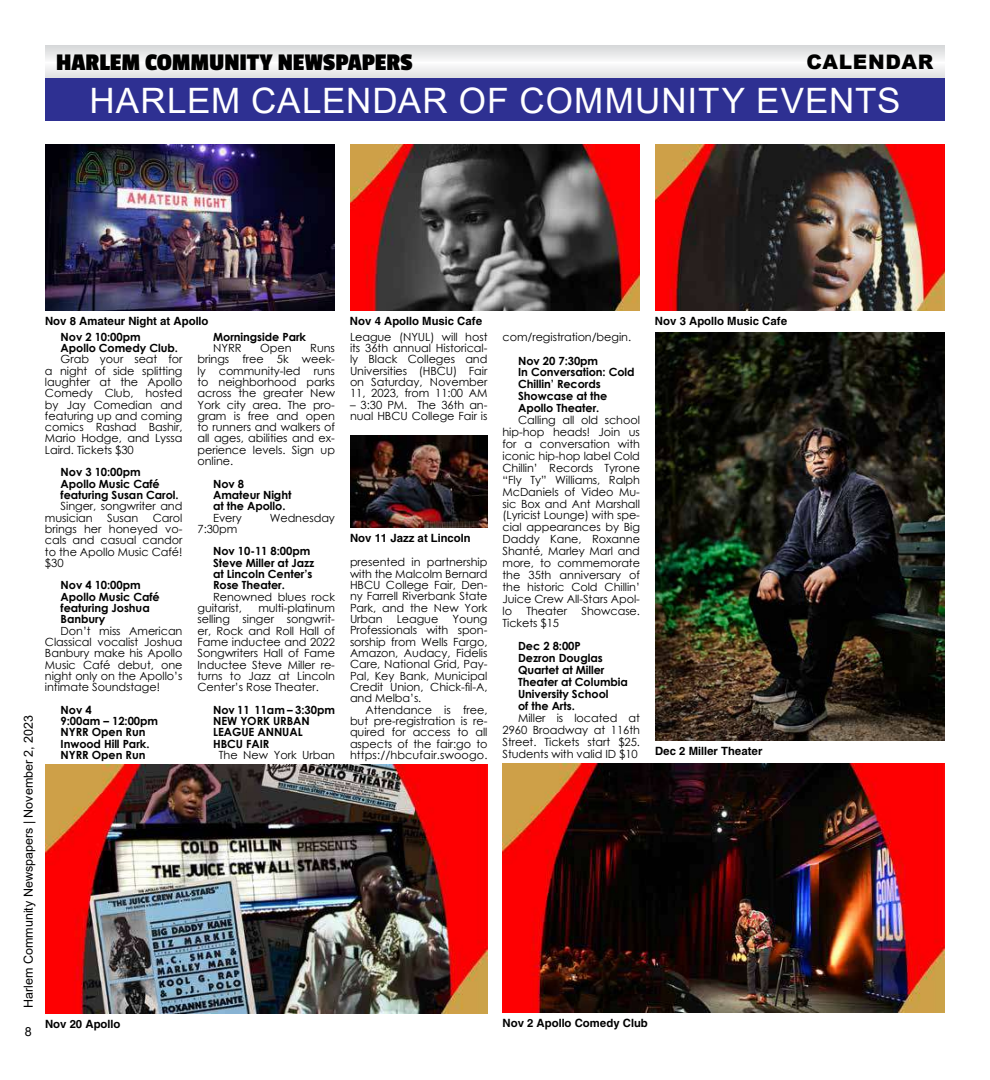
<style>
.page{position:relative;width:990px;height:1080px;background:#fff}
.page>*{position:absolute;margin:0;border:0;box-sizing:border-box;transform-origin:0 0}
.t1{font:35px "Arial";letter-spacing:.03em;color:#fff}
.t2{font:700 25px "Passion One";color:#000}
.t3{font:900 20px "Arial";letter-spacing:.04em;color:#000}
.t4{font:12.5px "Arial";color:#000}
.t5{font:11.25px/11.2px "Century Gothic";letter-spacing:-.005em;color:#000;text-align:justify}
.t6{font:700 11.25px/11.2px "Century Gothic";letter-spacing:-.005em;color:#000}
.t7{font:700 11.25px "Helios C";color:#000}
</style>
<div class="page">
<svg style="left:45px;top:45px;width:900px;height:34px"></svg>
<div style="left:45px;top:79px;width:900px;height:42px;background:#2e3092"></div>
<img style="left:350px;top:436px;width:138px;height:91px">
<img style="left:45px;top:765px;width:443px;height:249px">
<img style="left:655px;top:144px;width:290px;height:167px">
<img style="left:350px;top:144px;width:290px;height:167px">
<img style="left:45px;top:144px;width:290px;height:167px">
<img style="left:502px;top:764px;width:443px;height:249px">
<img style="left:655px;top:332px;width:290px;height:409px">
<h2 class="t2" style="left:56px;top:49px;width:358px">HARLEM COMMUNITY NEWSPAPERS</h2>
<h3 class="t3" style="left:806px;top:47px;width:128px">CALENDAR</h3>
<h1 class="t1" style="left:89px;top:76px;width:813px">HARLEM CALENDAR OF COMMUNITY EVENTS</h1>
<p class="t4" style="left:20px;top:1008px;width:294px;rotate:-90deg">Harlem Community Newspapers | November 2, 2023</p>
<p class="t4" style="left:25px;top:1023px;width:8px">8</p>
<p class="t7" style="left:45px;top:314px;width:165px">Nov 8 Amateur Night at Apollo</p>
<p class="t7" style="left:350px;top:314px;width:134px">Nov 4 Apollo Music Cafe</p>
<p class="t7" style="left:655px;top:314px;width:134px">Nov 3 Apollo Music Cafe</p>
<p class="t6" style="left:61px;top:331px;width:119px">Nov 2 10:00pm<br>Apollo Comedy Club.</p>
<p class="t5" style="left:45px;top:353px;width:139px;text-indent:16px">Grab your seat for a night of side splitting laughter at the Apollo Comedy Club, hosted by Jay Comedian and featuring up and coming comics Rashad Bashir, Mario Hodge, and Lyssa Laird. Tickets $30</p>
<p class="t6" style="left:61px;top:466px;width:120px">Nov 3 10:00pm<br>Apollo Music Café featuring Susan Carol.</p>
<p class="t5" style="left:45px;top:500px;width:139px;text-indent:16px">Singer, songwriter and musician</p>
<p class="t5" style="left:45px;top:512px;width:139px;text-indent:108px">Carol brings her honeyed vo&shy;cals and casual candor to the Apollo Music Café! $30</p>
<p class="t6" style="left:61px;top:579px;width:101px">Nov 4 10:00pm<br>Apollo Music Café featuring Joshua<br>Banbury</p>
<p class="t5" style="left:45px;top:625px;width:139px;text-indent:16px">Don’t miss American Classical vocalist Joshua Banbury make his Apollo Music Café debut, one night only on the Apollo’s intimate Soundstage!</p>
<p class="t6" style="left:61px;top:704px;width:99px">Nov 4<br>9:00am – 12:00pm<br>NYRR Open Run<br>Inwood Hill Park.<br>NYRR Open Run</p>
<p class="t5" style="left:107px;top:512px;width:33px">Susan</p>
<p class="t6" style="left:213px;top:330px;width:94px">Morningside Park</p>
<p class="t5" style="left:213px;top:342px;width:30px">NYRR</p>
<p class="t5" style="left:260px;top:342px;width:33px">Open</p>
<p class="t5" style="left:198px;top:342px;width:139px;text-indent:113px">Runs brings free 5k week&shy;ly community-led runs to neighborhood parks across the greater New York city area. The pro&shy;gram is free and open to runners and walkers of all ages, abilities and ex&shy;perience levels. Sign up online.</p>
<p class="t6" style="left:213px;top:477px;width:80px">Nov 8<br>Amateur Night at the Apollo.</p>
<p class="t5" style="left:213px;top:512px;width:30px">Every</p>
<p class="t5" style="left:270px;top:512px;width:67px">Wednesday</p>
<p class="t5" style="left:198px;top:523px;width:41px">7:30pm</p>
<p class="t6" style="left:213px;top:545px;width:103px">Nov 10-11 8:00pm<br>Steve Miller at Jazz at Lincoln Center’s<br>Rose Theater.</p>
<p class="t5" style="left:198px;top:591px;width:139px;text-indent:16px">Renowned blues rock guitarist,</p>
<p class="t5" style="left:198px;top:602px;width:139px;text-indent:61px">multi-platinum selling singer songwrit&shy;er, Rock and Roll Hall of Fame inductee and 2022<br>Songwriters Hall of Fame Inductee Steve Miller re&shy;turns to Jazz at Lincoln Center’s Rose Theater.</p>
<p class="t6" style="left:213px;top:704px;width:123px">Nov 11 11am – 3:30pm<br>NEW YORK URBAN<br>LEAGUE ANNUAL<br>HBCU FAIR</p>
<p class="t5" style="left:219px;top:749px;width:118px">The New York Urban</p>
<p class="t5" style="left:350px;top:331px;width:139px">League (NYUL) will host its 36th annual Historical&shy;ly Black Colleges and Universities (HBCU) Fair on Saturday, November 11, 2023, from 11:00 AM</p>
<p class="t5" style="left:350px;top:399px;width:139px">– 3:30 PM. The 36th an&shy;nual HBCU College Fair is</p>
<p class="t7" style="left:350px;top:531px;width:122px">Nov 11 Jazz at Lincoln</p>
<p class="t5" style="left:350px;top:556px;width:139px">presented in partnership with the Malcolm Bernard HBCU College Fair, Den&shy;ny Farrell Riverbank State Park, and the New York Urban League Young Professionals with spon&shy;sorship from Wells Fargo, Amazon, Audacy, Fidelis Care, National Grid, Pay-Pal, Key Bank, Municipal Credit Union, Chick-fil-A, and Melba’s.</p>
<p class="t5" style="left:350px;top:704px;width:139px;text-indent:16px">Attendance is free, but pre-registration is re&shy;quired for access to all aspects of the fair:go to https://hbcufair.swoogo.</p>
<p class="t5" style="left:503px;top:331px;width:130px">com/registration/begin.</p>
<p class="t6" style="left:518px;top:354px;width:118px;line-height:11.9px">Nov 20 7:30pm<br>In Conversation: Cold<br>Chillin’ Records<br>Showcase at the<br>Apollo Theater.</p>
<p class="t5" style="left:503px;top:414px;width:139px;line-height:11.9px;text-indent:16px">Calling all old school hip-hop heads! Join us for a conversation with iconic hip-hop label Cold Chillin’ Records Tyrone “Fly Ty” Williams, Ralph McDaniels of Video Mu&shy;sic Box and Ant Marshall (Lyricist Lounge) with spe&shy;cial appearances by Big Daddy Kane, Roxanne Shanté, Marley Marl and more, to commemorate the 35th anniversary of the historic Cold Chillin’ Juice Crew All-Stars Apol&shy;lo</p>
<p class="t5" style="left:526px;top:605px;width:42px">Theater</p>
<p class="t5" style="left:582px;top:605px;width:60px">Showcase.</p>
<p class="t5" style="left:503px;top:617px;width:58px">Tickets $15</p>
<p class="t6" style="left:518px;top:640px;width:111px;line-height:11.9px">Dec 2 8:00P<br>Dezron Douglas<br>Quartet at Miller<br>Theater at Columbia<br>University School<br>of the Arts.</p>
<p class="t5" style="left:503px;top:712px;width:139px;line-height:11.9px;text-indent:16px">Miller is located at 2960 Broadway at 116th Street. Tickets start $25.<br>Students with valid ID $10</p>
<p class="t7" style="left:655px;top:745px;width:109px">Dec 2 Miller Theater</p>
<p class="t7" style="left:45px;top:1018px;width:77px">Nov 20 Apollo</p>
<p class="t7" style="left:503px;top:1016px;width:147px">Nov 2 Apollo Comedy Club</p>
</div>
